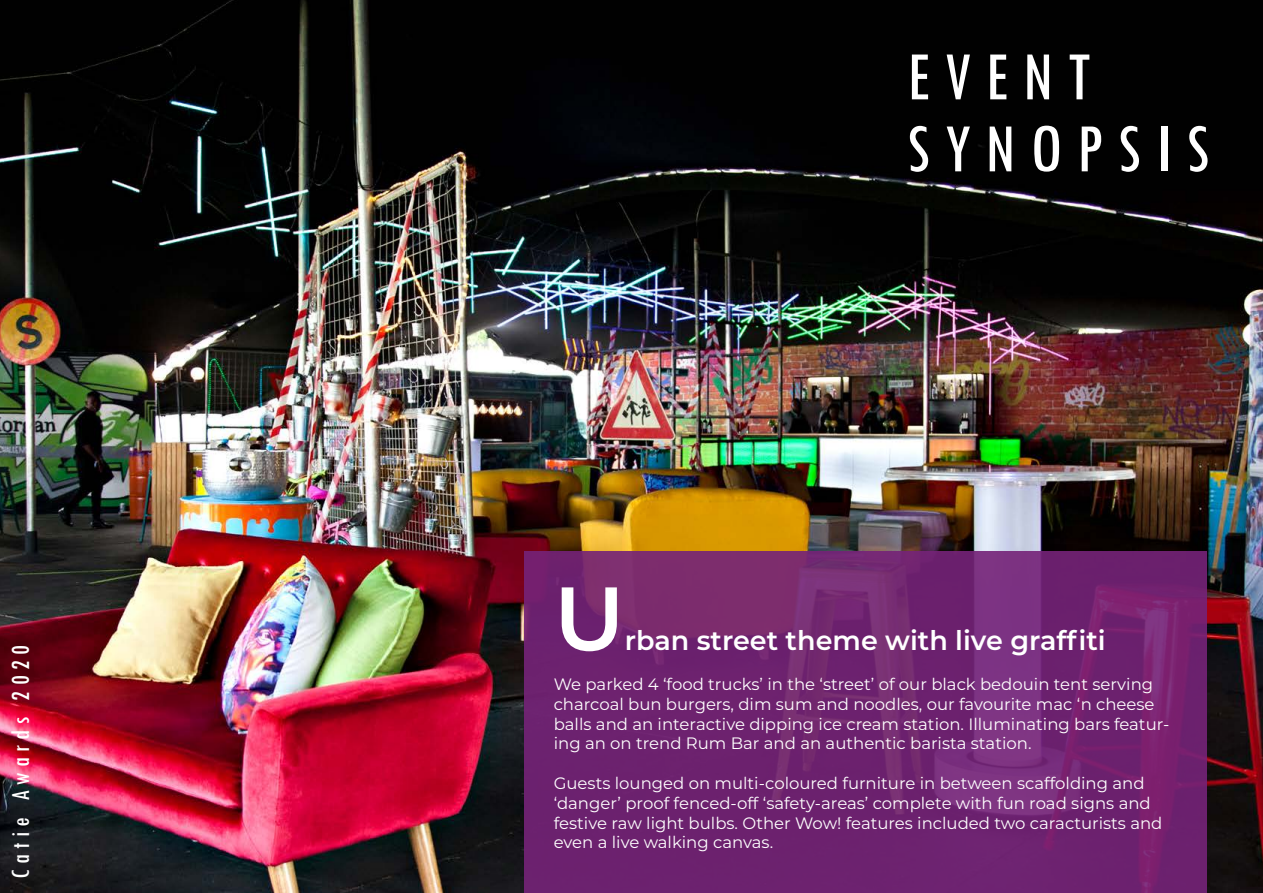
<style>
.page{position:relative;width:1263px;height:893px;background:#fff}
.page>*{position:absolute;margin:0;border:0;box-sizing:border-box;transform-origin:0 0}
.t1{font:600 90px "Montserrat";color:#fff}
.t2{font:condensed 72px/72px "Tw Cen";letter-spacing:.2em;color:#fff}
.t3{font:600 27px "Montserrat";color:#fff}
.t4{font:condensed 27px "Tw Cen";letter-spacing:.2em;color:#fff}
.t5{font:16.5px/19.8px "Montserrat";color:#fff}
</style>
<div class="page">
<img style="left:0;top:0;width:1263px;height:893px">
<svg style="left:524px;top:551px;width:683px;height:342px;background:#702470"></svg>
<h3 class="t4" style="left:4px;top:879px;width:236px;rotate:-90deg">Catie Awards 2020</h3>
<h2 class="t2" style="left:907px;top:39px;width:304px">EVENT<br>SYNOPSIS</h2>
<h1 class="t1" style="left:554px;top:555px;width:73px">U</h1>
<h3 class="t3" style="left:625px;top:622px;width:482px">rban street theme with live graffiti</h3>
<p class="t5" style="left:554px;top:674px;width:617px">We parked 4 ‘food trucks’ in the ‘street’ of our black bedouin tent serving charcoal bun burgers, dim sum and noodles, our favourite mac ‘n cheese balls and an interactive dipping ice cream station. Illuminating bars featur&shy;ing an on trend Rum Bar and an authentic barista station.</p>
<p class="t5" style="left:554px;top:773px;width:610px">Guests lounged on multi-coloured furniture in between scaffolding and ‘danger’ proof fenced-off ‘safety-areas’ complete with fun road signs and festive raw light bulbs. Other Wow! features included two caracturists and even a live walking canvas.</p>
</div>
